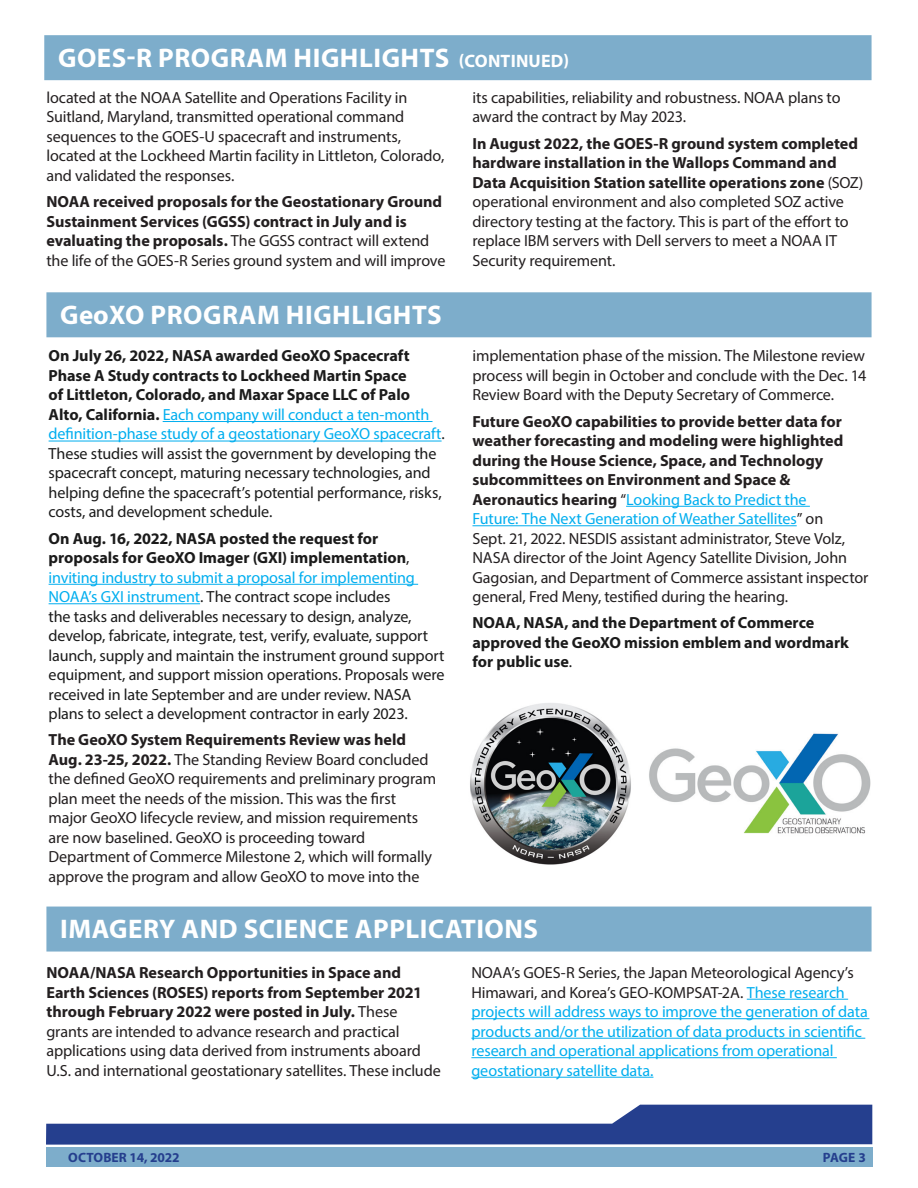
<style>
.page{position:relative;width:918px;height:1188px;background:#fff}
.page>*{position:absolute;margin:0;border:0;box-sizing:border-box;transform-origin:0 0}
._508_H1{font:700 27px "Myriad Pro";letter-spacing:.02em;color:#fff}
._508BODY{font:16.2px/19.5px "Myriad Pro";letter-spacing:-.01em;color:#231f20}
._508BODY-2{font:16.2px/19.5px "Myriad Pro";letter-spacing:-.01em;color:#1b1b1b}
._508BODY-3{font:16.2px/19.5px "Myriad Pro";letter-spacing:-.01em;color:#00aeef}
._508BODY-4{font:700 16.2px/19.5px "Myriad Pro";letter-spacing:-.005em;color:#231f20}
._508BODY-5{font:700 16.2px/19.5px "Myriad Pro";letter-spacing:-.005em;color:#1b1b1b}
.t1{font:700 13.5px "Myriad Pro";letter-spacing:-.005em;color:#253f8e}
.s1{font-size:18px}
.s2{font-weight:400}
.s3{font-weight:700}
.s4{color:#00aeef}
.s5{color:#231f20}
</style>
<div class="page">
<svg style="left:46px;top:1105px;width:826px;height:40px"></svg>
<div style="left:46px;top:1147px;width:826px;height:20px;background:#7dadcb"></div>
<div style="left:44px;top:35px;width:828px;height:45px;background:#7dadcb"></div>
<div style="left:46px;top:292px;width:826px;height:45px;background:#7dadcb"></div>
<hr style="left:163px;top:421px;width:270px;height:1px;background:#00aeef">
<hr style="left:49px;top:441px;width:393px;height:1px;background:#00aeef">
<hr style="left:49px;top:584px;width:369px;height:1px;background:#00aeef">
<hr style="left:49px;top:603px;width:151px;height:1px;background:#00aeef">
<hr style="left:626px;top:506px;width:184px;height:1px;background:#00aeef">
<hr style="left:472px;top:525px;width:325px;height:1px;background:#00aeef">
<img style="left:470px;top:703px;width:161px;height:162px">
<img style="left:649px;top:733px;width:222px;height:101px">
<div style="left:46px;top:907px;width:826px;height:45px;background:#7dadcb"></div>
<hr style="left:747px;top:999px;width:101px;height:1px;background:#00aeef">
<hr style="left:471px;top:1018px;width:398px;height:1px;background:#00aeef">
<hr style="left:471px;top:1038px;width:394px;height:1px;background:#00aeef">
<hr style="left:471px;top:1057px;width:366px;height:1px;background:#00aeef">
<hr style="left:471px;top:1077px;width:182px;height:1px;background:#00aeef">
<h1 class="_508_H1" style="left:58px;top:40px;width:513px">GOES-R PROGRAM HIGHLIGHTS <span class="s1">(CONTINUED)</span></h1>
<p class="_508BODY" style="left:46px;top:87px;width:399px">located at the NOAA Satellite and Operations Facility in Suitland, Maryland, transmitted operational command sequences to the GOES-U spacecraft and instruments, located at the Lockheed Martin facility in Littleton, Colorado, and validated the responses.</p>
<p class="_508BODY-4" style="left:46px;top:191px;width:401px">NOAA received proposals for the Geostationary Ground Sustainment Services (GGSS) contract in July and is evaluating the proposals. <span class="s2">The GGSS contract will extend the life of the GOES-R Series ground system and will improve</span></p>
<p class="_508BODY" style="left:472px;top:87px;width:370px">its capabilities, reliability and robustness. NOAA plans to award the contract by May 2023.</p>
<p class="_508BODY" style="left:472px;top:133px;width:392px"><span class="s3">In August 2022, the GOES-R ground system completed hardware installation in the Wallops Command and Data Acquisition Station satellite operations zone</span> (SOZ) operational environment and also completed SOZ active directory testing at the factory. This is part of the effort to replace IBM servers with Dell servers to meet a NOAA IT Security requirement.</p>
<h1 class="_508_H1" style="left:60px;top:297px;width:383px">GeoXO PROGRAM HIGHLIGHTS</h1>
<p class="_508BODY-2" style="left:49px;top:346px;width:398px"><span class="s3">On July 26, 2022, NASA awarded GeoXO Spacecraft Phase A Study contracts to Lockheed Martin Space<br>of Littleton, Colorado, and Maxar Space LLC of Palo Alto, California.</span> <span class="s4">Each company will conduct a ten-month definition-phase study of a geostationary GeoXO spacecraft</span>.<br>These studies will assist the government by developing the spacecraft concept, maturing necessary technologies, and helping define the spacecraft’s potential performance, risks, costs, and development schedule.</p>
<p class="_508BODY-2" style="left:49px;top:528px;width:398px"><span class="s3">On Aug. 16, 2022, NASA posted the request for proposals for GeoXO Imager (GXI) implementation</span>, <span class="s4">inviting industry to submit a proposal for implementing NOAA’s GXI instrument</span>. The contract scope includes<br>the tasks and deliverables necessary to design, analyze, develop, fabricate, integrate, test, verify, evaluate, support launch, supply and maintain the instrument ground support equipment, and support mission operations. Proposals were received in late September and are under review. NASA plans to select a development contractor in early 2023.</p>
<p class="_508BODY" style="left:49px;top:730px;width:389px"><span class="s3">The GeoXO System Requirements Review was held Aug. 23-25, 2022.</span> The Standing Review Board concluded the defined GeoXO requirements and preliminary program plan meet the needs of the mission. This was the first major GeoXO lifecycle review, and mission requirements are now baselined. GeoXO is proceeding toward Department of Commerce Milestone 2, which will formally approve the program and allow GeoXO to move into the</p>
<p class="_508BODY" style="left:472px;top:346px;width:395px;text-align:justify">implementation phase of the mission. The Milestone review process will begin in October and conclude with the Dec. 14<br>Review Board with the Deputy Secretary of Commerce.</p>
<p class="_508BODY" style="left:472px;top:411px;width:397px"><span class="s3">Future GeoXO capabilities to provide better data for weather forecasting and modeling were highlighted during the House Science, Space, and Technology subcommittees on Environment and Space &amp; Aeronautics hearing</span> “<span class="s4">Looking Back to Predict the<br>Future: The Next Generation of Weather Satellites</span>” on<br>Sept. 21, 2022. NESDIS assistant administrator, Steve Volz, NASA director of the Joint Agency Satellite Division, John Gagosian, and Department of Commerce assistant inspector general, Fred Meny, testified during the hearing.</p>
<p class="_508BODY-5" style="left:472px;top:613px;width:378px">NOAA, NASA, and the Department of Commerce approved the GeoXO mission emblem and wordmark for public use<span class="s2">.</span></p>
<h1 class="_508_H1" style="left:60px;top:911px;width:480px">IMAGERY AND SCIENCE APPLICATIONS</h1>
<p class="_508BODY" style="left:46px;top:963px;width:396px"><span class="s3">NOAA/NASA Research Opportunities in Space and Earth Sciences (ROSES) reports from September 2021 through February 2022 were posted in July.</span> These grants are intended to advance research and practical applications using data derived from instruments aboard U.S. and international geostationary satellites. These include</p>
<p class="_508BODY-3" style="left:471px;top:963px;width:398px"><span class="s5">NOAA’s GOES-R Series, the Japan Meteorological Agency’s Himawari, and Korea’s GEO-KOMPSAT-2A.</span> These research projects will address ways to improve the generation of data products and/or the utilization of data products in scientific research and operational applications from operational geostationary satellite data.</p>
<p class="t1" style="left:68px;top:1148px;width:113px">OCTOBER 14, 2022</p>
<p class="t1" style="left:823px;top:1148px;width:45px">PAGE 3</p>
</div>
